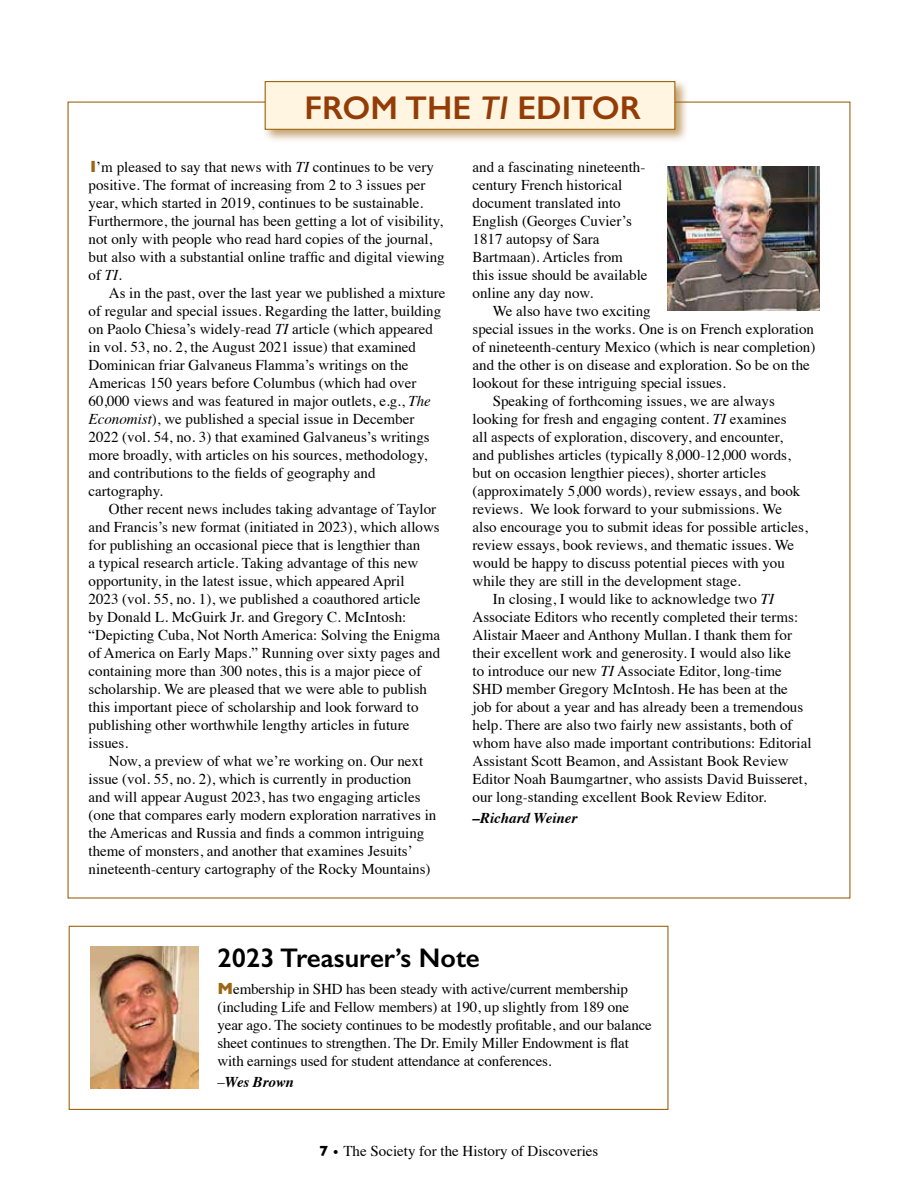
<style>
.page{position:relative;width:918px;height:1188px;background:#fff}
.page>*{position:absolute;margin:0;border:0;box-sizing:border-box;transform-origin:0 0}
.t1{font:600 33px "Gill Sans";color:#933c06}
.t2{font:600 27px "Gill Sans";color:#000}
.t3{font:15px/18px "Times";color:#000}
.t4{font:italic 700 15px "Times";color:#000}
.s1{font-style:italic}
.s2{font-family:"Gill Sans";font-weight:700;font-size:16.5px;color:#9e6614}
.s3{font-weight:400;font-style:normal}
.s4{font-family:"Gill Sans";font-weight:700}
.s5{font-family:"Gill Sans";font-weight:700;font-size:12px}
</style>
<div class="page">
<div style="left:69px;top:926px;width:600px;height:184px;border:1px solid #9e6614"></div>
<div style="left:262px;top:78px;width:427px;height:65px;background:#9e6614;opacity:.6"></div>
<div style="left:265px;top:81px;width:410px;height:49px;background:#fff5e1;border:1px solid #9e6614"></div>
<img style="left:667px;top:166px;width:152px;height:144px">
<img style="left:90px;top:947px;width:108px;height:142px">
<h1 class="t1" style="left:305px;top:88px;width:338px">FROM THE <span class="s1">TI</span> EDITOR</h1>
<p class="t3" style="left:89px;top:157px;width:358px"><span class="s2">I</span>’m pleased to say that news with <span class="s1">TI</span> continues to be very positive. The format of increasing from 2 to 3 issues per year, which started in 2019, continues to be sustainable.<br>Furthermore, the journal has been getting a lot of visibility, not only with people who read hard copies of the journal, but also with a substantial online traffic and digital viewing of <span class="s1">TI</span>.</p>
<p class="t3" style="left:89px;top:283px;width:358px;text-indent:20px">As in the past, over the last year we published a mixture of regular and special issues. Regarding the latter, building on Paolo Chiesa’s widely-read <span class="s1">TI</span> article (which appeared in vol. 53, no. 2, the August 2021 issue) that examined Dominican friar Galvaneus Flamma’s writings on the Americas 150 years before Columbus (which had over 60,000 views and was featured in major outlets, e.g., <span class="s1">The Economist</span>), we published a special issue in December 2022 (vol. 54, no. 3) that examined Galvaneus’s writings more broadly, with articles on his sources, methodology, and contributions to the fields of geography and cartography.</p>
<p class="t3" style="left:89px;top:499px;width:353px;text-indent:20px">Other recent news includes taking advantage of Taylor and Francis’s new format (initiated in 2023), which allows for publishing an occasional piece that is lengthier than<br>a typical research article. Taking advantage of this new opportunity, in the latest issue, which appeared April<br>2023 (vol. 55, no. 1), we published a coauthored article<br>by Donald L. McGuirk Jr. and Gregory C. McIntosh: “Depicting Cuba, Not North America: Solving the Enigma of America on Early Maps.” Running over sixty pages and containing more than 300 notes, this is a major piece of scholarship. We are pleased that we were able to publish this important piece of scholarship and look forward to publishing other worthwhile lengthy articles in future issues.</p>
<p class="t3" style="left:89px;top:751px;width:349px;text-indent:20px">Now, a preview of what we’re working on. Our next issue (vol. 55, no. 2), which is currently in production and will appear August 2023, has two engaging articles (one that compares early modern exploration narratives in the Americas and Russia and finds a common intriguing theme of monsters, and another that examines Jesuits’ nineteenth-century cartography of the Rocky Mountains)</p>
<p class="t3" style="left:473px;top:157px;width:176px">and a fascinating nineteenth&shy;century French historical document translated into<br>English (Georges Cuvier’s<br>1817 autopsy of Sara<br>Bartmaan). Articles from this issue should be available online any day now.</p>
<p class="t3" style="left:493px;top:301px;width:159px">We also have two exciting</p>
<p class="t3" style="left:473px;top:319px;width:343px">special issues in the works. One is on French exploration</p>
<p class="t3" style="left:473px;top:337px;width:344px">of nineteenth-century Mexico (which is near completion)</p>
<p class="t3" style="left:473px;top:355px;width:339px">and the other is on disease and exploration. So be on the</p>
<p class="t3" style="left:473px;top:373px;width:255px">lookout for these intriguing special issues.</p>
<p class="t3" style="left:493px;top:391px;width:284px">Speaking of forthcoming issues, we are always</p>
<p class="t3" style="left:473px;top:409px;width:316px">looking for fresh and engaging content. <span class="s1">TI</span> examines</p>
<p class="t3" style="left:473px;top:427px;width:312px">all aspects of exploration, discovery, and encounter,</p>
<p class="t3" style="left:473px;top:445px;width:320px">and publishes articles (typically 8,000-12,000 words,</p>
<p class="t3" style="left:473px;top:463px;width:295px">but on occasion lengthier pieces), shorter articles</p>
<p class="t3" style="left:473px;top:481px;width:329px">(approximately 5,000 words), review essays, and book</p>
<p class="t3" style="left:473px;top:499px;width:311px">reviews. We look forward to your submissions. We</p>
<p class="t3" style="left:473px;top:517px;width:337px">also encourage you to submit ideas for possible articles,</p>
<p class="t3" style="left:473px;top:535px;width:323px">review essays, book reviews, and thematic issues. We</p>
<p class="t3" style="left:473px;top:553px;width:314px">would be happy to discuss potential pieces with you</p>
<p class="t3" style="left:473px;top:571px;width:270px">while they are still in the development stage.</p>
<p class="t3" style="left:493px;top:589px;width:283px">In closing, I would like to acknowledge two <span class="s1">TI</span></p>
<p class="t3" style="left:473px;top:607px;width:327px">Associate Editors who recently completed their terms:</p>
<p class="t3" style="left:473px;top:625px;width:321px">Alistair Maeer and Anthony Mullan. I thank them for</p>
<p class="t3" style="left:473px;top:643px;width:320px">their excellent work and generosity. I would also like</p>
<p class="t3" style="left:473px;top:661px;width:311px">to introduce our new <span class="s1">TI</span> Associate Editor, long-time</p>
<p class="t3" style="left:473px;top:679px;width:317px">SHD member Gregory McIntosh. He has been at the</p>
<p class="t3" style="left:473px;top:697px;width:332px">job for about a year and has already been a tremendous</p>
<p class="t3" style="left:473px;top:715px;width:322px">help. There are also two fairly new assistants, both of</p>
<p class="t3" style="left:473px;top:733px;width:341px">whom have also made important contributions: Editorial</p>
<p class="t3" style="left:473px;top:751px;width:318px">Assistant Scott Beamon, and Assistant Book Review</p>
<p class="t3" style="left:473px;top:769px;width:336px">Editor Noah Baumgartner, who assists David Buisseret,</p>
<p class="t3" style="left:473px;top:787px;width:296px">our long-standing excellent Book Review Editor.</p>
<p class="t4" style="left:473px;top:804px;width:106px">–Richard Weiner</p>
<h2 class="t2" style="left:218px;top:941px;width:264px">2023 Treasurer’s Note</h2>
<p class="t3" style="left:218px;top:979px;width:436px"><span class="s2">M</span>embership in SHD has been steady with active/current membership (including Life and Fellow members) at 190, up slightly from 189 one year ago. The society continues to be modestly profitable, and our balance sheet continues to strengthen. The Dr. Emily Miller Endowment is flat with earnings used for student attendance at conferences.</p>
<p class="t4" style="left:218px;top:1068px;width:78px"><span class="s3">–</span>Wes Brown</p>
<p class="t3" style="left:320px;top:1141px;width:280px"><span class="s4">7</span> <span class="s5">•</span> The Society for the History of Discoveries</p>
</div>
